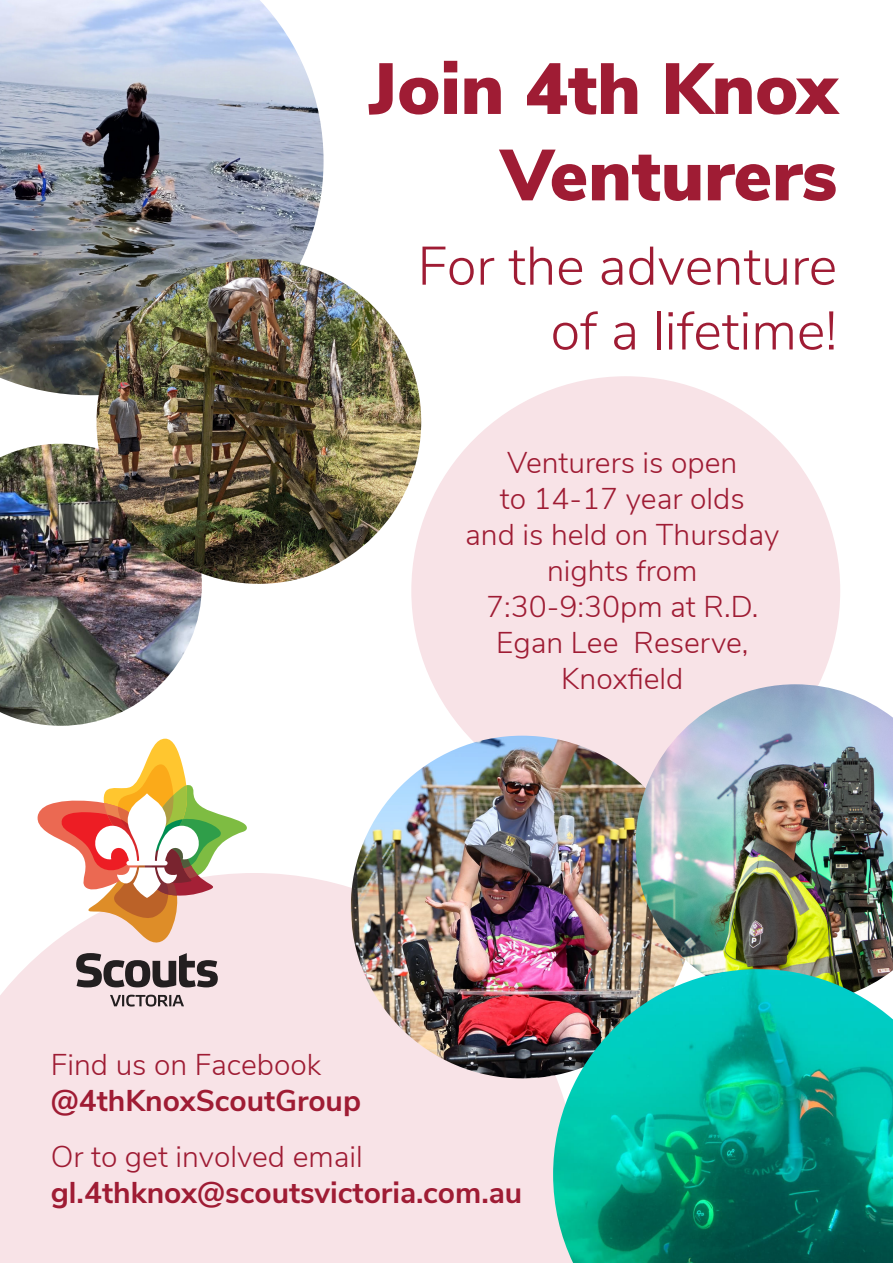
<style>
.page{position:relative;width:893px;height:1263px;background:#fff}
.page>*{position:absolute;margin:0;border:0;box-sizing:border-box;transform-origin:0 0}
.t1{font:900 72px/86.4px "Nunito Sans";color:#9f1c34;text-align:right}
.t2{font:300 54px/64.8px "Nunito Sans";color:#9f1c34;text-align:right}
.t3{font:300 30px/36px "Nunito Sans";color:#9f1c34;text-align:center}
.t4{font:700 30px "Nunito Sans";color:#9f1c34}
</style>
<div class="page">
<div style="left:411px;top:376px;width:429px;height:429px;background:#f8e3e7;border-radius:50%"></div>
<div style="left:0;top:873px;width:553px;height:390px;background:#f8e3e7"></div>
<img style="left:0;top:0;width:324px;height:395px">
<img style="left:0;top:444px;width:202px;height:282px">
<img style="left:97px;top:259px;width:324px;height:325px;border-radius:162px">
<svg style="left:37px;top:739px;width:211px;height:206px"></svg>
<svg style="left:76px;top:953px;width:142px;height:34px"></svg>
<svg style="left:110px;top:995px;width:74px;height:11px"></svg>
<img style="left:351px;top:736px;width:342px;height:342px;border-radius:171px">
<img style="left:636px;top:684px;width:257px;height:285px">
<img style="left:553px;top:969px;width:340px;height:294px">
<h1 class="t1" style="left:369px;top:43px;width:470px">Join 4th Knox<br>Venturers</h1>
<h2 class="t2" style="left:418px;top:230px;width:421px">For the adventure of a lifetime!</h2>
<p class="t3" style="left:465px;top:443px;width:316px">Venturers is open<br>to 14-17 year olds<br>and is held on Thursday nights from<br>7:30-9:30pm at R.D.<br>Egan Lee Reserve,<br>Knoxfield</p>
<p class="t3" style="left:51px;top:1045px;width:272px">Find us on Facebook</p>
<p class="t4" style="left:51px;top:1079px;width:312px">@4thKnoxScoutGroup</p>
<p class="t3" style="left:51px;top:1136px;width:314px">Or to get involved email</p>
<p class="t4" style="left:51px;top:1170px;width:473px">gl.4thknox@scoutsvictoria.com.au</p>
</div>
